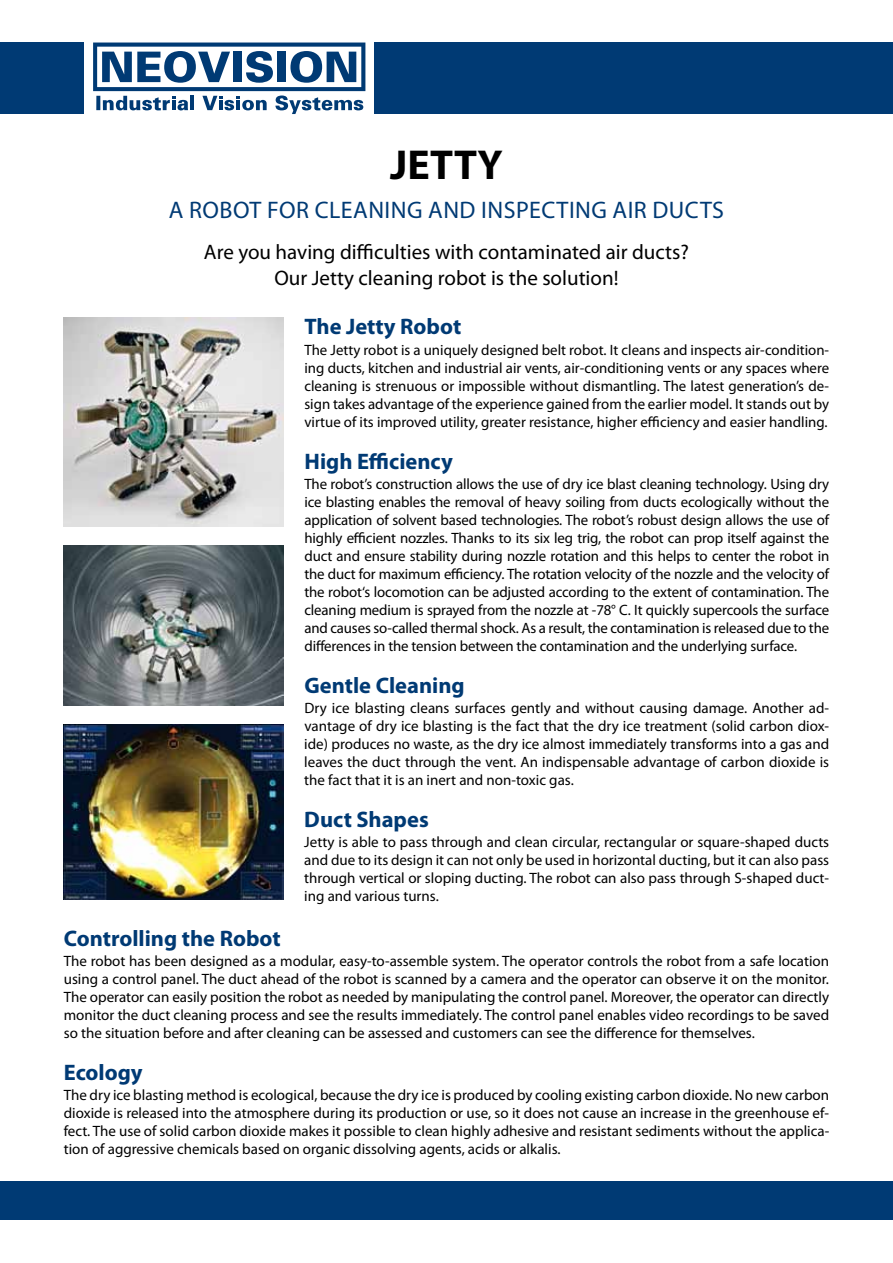
<style>
.page{position:relative;width:893px;height:1263px;background:#fff}
.page>*{position:absolute;margin:0;border:0;box-sizing:border-box;transform-origin:0 0}
.t1{font:700 42px "Myriad Pro";letter-spacing:.005em;color:#000}
.t2{font:24px "Myriad Pro";letter-spacing:.02em;color:#003a74}
.t3{font:700 22.5px "Myriad Pro";color:#003a74}
.t4{font:21px/25.2px "Myriad Pro";color:#000;text-align:center}
.t5{font:15px/18px "Myriad Pro";color:#000;text-align:justify}
</style>
<div class="page">
<div style="left:375px;top:43px;width:518px;height:71px;background:#003a74"></div>
<div style="left:0;top:1181px;width:893px;height:39px;background:#003a74"></div>
<div style="left:0;top:43px;width:84px;height:71px;background:#003a74"></div>
<img style="left:64px;top:545px;width:219px;height:161px">
<img style="left:64px;top:317px;width:219px;height:210px">
<img style="left:64px;top:724px;width:219px;height:175px">
<svg style="left:93px;top:43px;width:272px;height:71px"></svg>
<h1 class="t1" style="left:390px;top:138px;width:114px">JETTY</h1>
<h2 class="t2" style="left:169px;top:195px;width:557px">A ROBOT FOR CLEANING AND INSPECTING AIR DUCTS</h2>
<h3 class="t4" style="left:204px;top:239px;width:486px">Are you having difficulties with contaminated air ducts?<br>Our Jetty cleaning robot is the solution!</h3>
<h3 class="t3" style="left:304px;top:312px;width:158px">The Jetty Robot</h3>
<p class="t5" style="left:304px;top:340px;width:526px">The Jetty robot is a uniquely designed belt robot. It cleans and inspects air-condition&shy;ing ducts, kitchen and industrial air vents, air-conditioning vents or any spaces where cleaning is strenuous or impossible without dismantling. The latest generation’s de&shy;sign takes advantage of the experience gained from the earlier model. It stands out by virtue of its improved utility, greater resistance, higher efficiency and easier handling.</p>
<h3 class="t3" style="left:304px;top:446px;width:150px">High Efficiency</h3>
<p class="t5" style="left:304px;top:474px;width:526px">The robot’s construction allows the use of dry ice blast cleaning technology. Using dry ice blasting enables the removal of heavy soiling from ducts ecologically without the application of solvent based technologies. The robot’s robust design allows the use of highly efficient nozzles. Thanks to its six leg trig, the robot can prop itself against the duct and ensure stability during nozzle rotation and this helps to center the robot in the duct for maximum efficiency. The rotation velocity of the nozzle and the velocity of the robot‘s locomotion can be adjusted according to the extent of contamination. The cleaning medium is sprayed from the nozzle at ‑78° C. It quickly supercools the surface and causes so-called thermal shock. As a result, the contamination is released due to the differences in the tension between the contamination and the underlying surface.</p>
<h3 class="t3" style="left:304px;top:670px;width:162px">Gentle Cleaning</h3>
<p class="t5" style="left:304px;top:699px;width:526px">Dry ice blasting cleans surfaces gently and without causing damage. Another ad&shy;vantage of dry ice blasting is the fact that the dry ice treatment (solid carbon diox&shy;ide) produces no waste, as the dry ice almost immediately transforms into a gas and leaves the duct through the vent. An indispensable advantage of carbon dioxide is the fact that it is an inert and non-toxic gas.</p>
<h3 class="t3" style="left:304px;top:805px;width:126px">Duct Shapes</h3>
<p class="t5" style="left:304px;top:833px;width:526px">Jetty is able to pass through and clean circular, rectangular or square-shaped ducts and due to its design it can not only be used in horizontal ducting, but it can also pass through vertical or sloping ducting. The robot can also pass through S-shaped duct&shy;ing and various turns.</p>
<h3 class="t3" style="left:64px;top:924px;width:218px">Controlling the Robot</h3>
<p class="t5" style="left:64px;top:952px;width:767px">The robot has been designed as a modular, easy-to-assemble system. The operator controls the robot from a safe location using a control panel. The duct ahead of the robot is scanned by a camera and the operator can observe it on the monitor.<br>The operator can easily position the robot as needed by manipulating the control panel. Moreover, the operator can directly monitor the duct cleaning process and see the results immediately. The control panel enables video recordings to be saved so the situation before and after cleaning can be assessed and customers can see the difference for themselves.</p>
<h3 class="t3" style="left:64px;top:1058px;width:80px">Ecology</h3>
<p class="t5" style="left:64px;top:1086px;width:767px">The dry ice blasting method is ecological, because the dry ice is produced by cooling existing carbon dioxide. No new carbon dioxide is released into the atmosphere during its production or use, so it does not cause an increase in the greenhouse ef&shy;fect. The use of solid carbon dioxide makes it possible to clean highly adhesive and resistant sediments without the applica&shy;tion of aggressive chemicals based on organic dissolving agents, acids or alkalis.</p>
</div>
